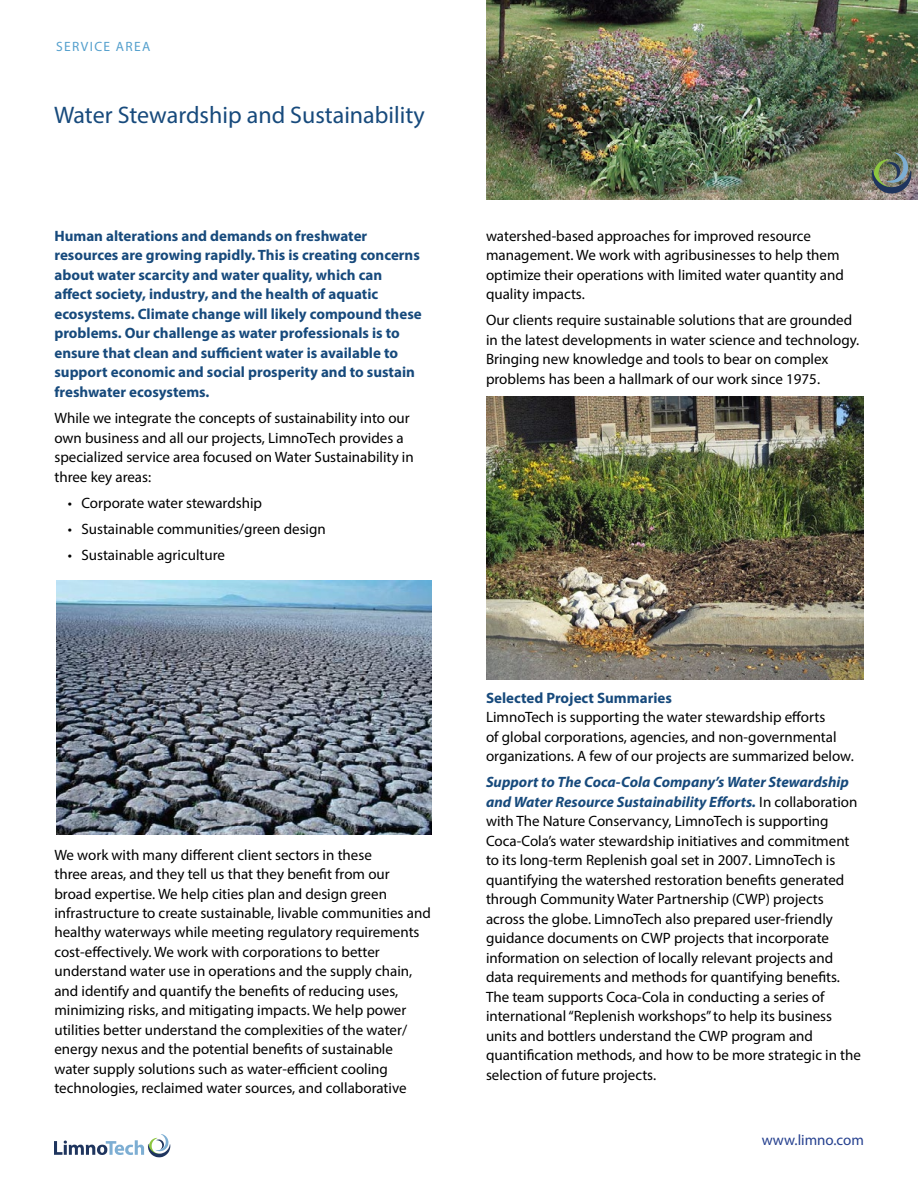
<style>
.page{position:relative;width:918px;height:1188px;background:#fff}
.page>*{position:absolute;margin:0;border:0;box-sizing:border-box;transform-origin:0 0}
.t1{font:24px "Myriad Pro";color:#174a7c}
.t2{font:15px/19.5px "Myriad Pro";color:#000}
.t3{font:700 15px/19.5px "Myriad Pro";color:#174a7c}
.t4{font:15px "Myriad Pro";color:#25408f}
.t5{font:13.5px "Myriad Pro";letter-spacing:.1em;color:#55a0cd}
.s1{font-weight:700;font-style:italic;color:#174a7c}
</style>
<div class="page">
<svg style="left:54px;top:1134px;width:116px;height:23px"></svg>
<img style="left:56px;top:580px;width:376px;height:254px">
<img style="left:486px;top:396px;width:378px;height:284px">
<img style="left:486px;top:0;width:432px;height:200px">
<svg style="left:872px;top:152px;width:39px;height:41px;background:#68766b"></svg>
<p class="t5" style="left:56px;top:38px;width:96px">SERVICE AREA</p>
<h1 class="t1" style="left:54px;top:100px;width:372px">Water Stewardship and Sustainability</h1>
<p class="t3" style="left:54px;top:225px;width:369px">Human alterations and demands on freshwater resources are growing rapidly. This is creating concerns about water scarcity and water quality, which can affect society, industry, and the health of aquatic ecosystems. Climate change will likely compound these problems. Our challenge as water professionals is to ensure that clean and sufficient water is available to support economic and social prosperity and to sustain freshwater ecosystems.</p>
<p class="t2" style="left:54px;top:408px;width:361px">While we integrate the concepts of sustainability into our own business and all our projects, LimnoTech provides a specialized service area focused on Water Sustainability in three key areas:</p>
<p class="t2" style="left:68px;top:493px;width:196px">• Corporate water stewardship</p>
<p class="t2" style="left:68px;top:519px;width:259px">• Sustainable communities/green design</p>
<p class="t2" style="left:68px;top:545px;width:159px">• Sustainable agriculture</p>
<p class="t2" style="left:54px;top:844px;width:378px">We work with many different client sectors in these<br>three areas, and they tell us that they benefit from our<br>broad expertise. We help cities plan and design green infrastructure to create sustainable, livable communities and healthy waterways while meeting regulatory requirements cost-effectively. We work with corporations to better understand water use in operations and the supply chain, and identify and quantify the benefits of reducing uses, minimizing risks, and mitigating impacts. We help power utilities better understand the complexities of the water/ energy nexus and the potential benefits of sustainable water supply solutions such as water-efficient cooling technologies, reclaimed water sources, and collaborative</p>
<p class="t2" style="left:486px;top:226px;width:359px">watershed-based approaches for improved resource management. We work with agribusinesses to help them optimize their operations with limited water quantity and quality impacts.</p>
<p class="t2" style="left:486px;top:310px;width:375px">Our clients require sustainable solutions that are grounded in the latest developments in water science and technology.<br>Bringing new knowledge and tools to bear on complex problems has been a hallmark of our work since 1975.</p>
<p class="t3" style="left:486px;top:687px;width:187px">Selected Project Summaries</p>
<p class="t2" style="left:486px;top:707px;width:369px">LimnoTech is supporting the water stewardship efforts<br>of global corporations, agencies, and non-governmental organizations. A few of our projects are summarized below.</p>
<p class="t2" style="left:486px;top:772px;width:377px"><span class="s1">Support to The Coca-Cola Company’s Water Stewardship and Water Resource Sustainability Efforts.</span> In collaboration with The Nature Conservancy, LimnoTech is supporting Coca-Cola’s water stewardship initiatives and commitment to its long-term Replenish goal set in 2007. LimnoTech is quantifying the watershed restoration benefits generated through Community Water Partnership (CWP) projects across the globe. LimnoTech also prepared user-friendly guidance documents on CWP projects that incorporate information on selection of locally relevant projects and data requirements and methods for quantifying benefits.<br>The team supports Coca-Cola in conducting a series of international “Replenish workshops” to help its business units and bottlers understand the CWP program and quantification methods, and how to be more strategic in the selection of future projects.</p>
<p class="t4" style="left:762px;top:1131px;width:104px">www.limno.com</p>
</div>
